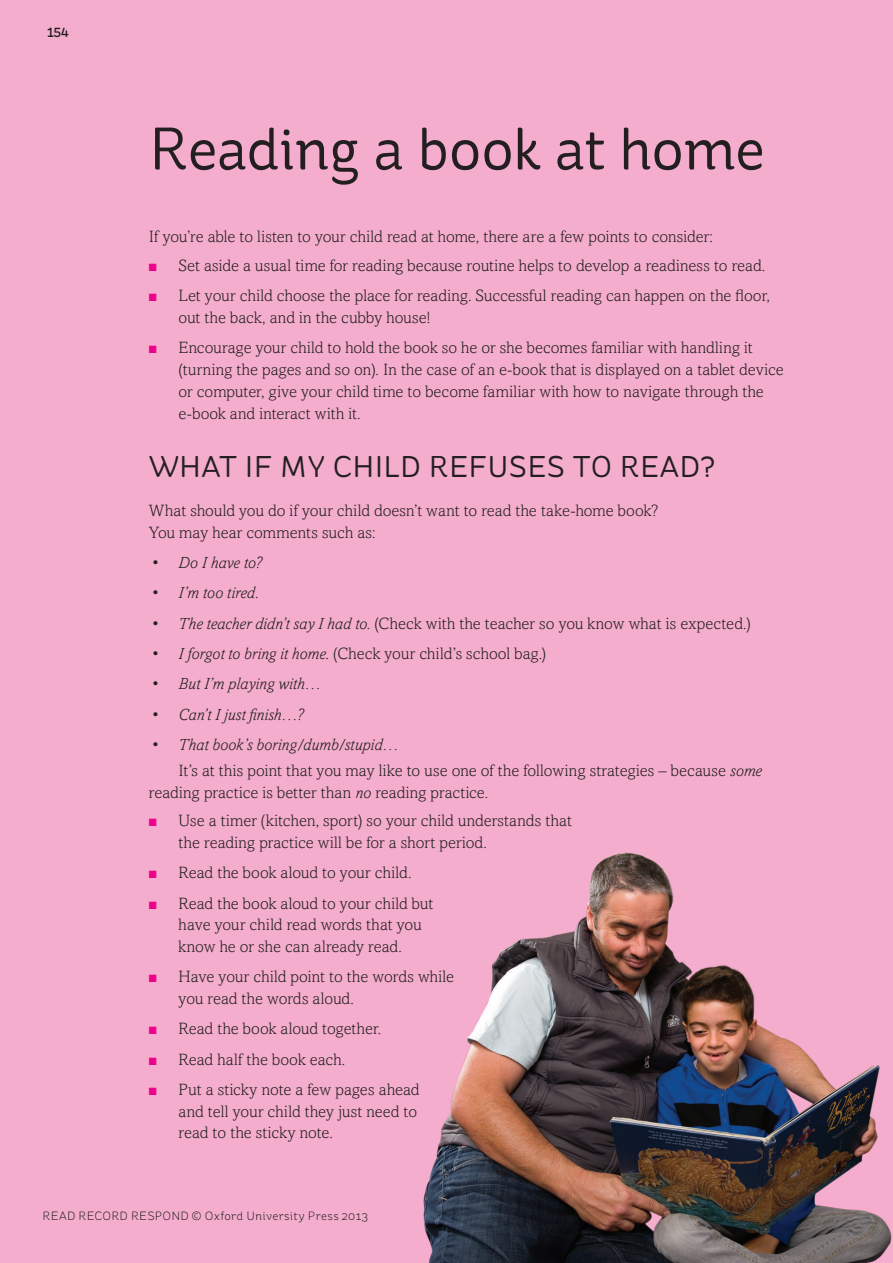
<style>
.page{position:relative;width:893px;height:1263px;background:#f5adce}
.page>*{position:absolute;margin:0;border:0;box-sizing:border-box;transform-origin:0 0}
.t1{font:60px "St Ryde";color:#231f20}
.t2{font:30px "St Ryde";letter-spacing:.01em;color:#231f20}
.t3{font:300 16.5px/21.8px "Amasis MT Std";letter-spacing:.005em;color:#231f20}
.t4{font:italic 300 16.5px "Amasis MT Std";letter-spacing:.005em;color:#231f20}
.t5{font:500 13.5px "St Ryde";color:#231f20}
.t6{font:300 12px "St Ryde";letter-spacing:.02em;color:#231f20}
.s1{color:#ed028c}
.s2{font-style:normal}
.s3{font-style:italic}
</style>
<div class="page">
<img style="left:423px;top:852px;width:469px;height:411px">
<p class="t5" style="left:47px;top:24px;width:23px">154</p>
<h1 class="t1" style="left:149px;top:113px;width:618px">READING A BOOK AT HOME</h1>
<p class="t3" style="left:149px;top:226px;width:566px">If you’re able to listen to your child read at home, there are a few points to consider:</p>
<p class="t3" style="left:149px;top:255px;width:618px"><span class="s1">■</span> Set aside a usual time for reading because routine helps to develop a readiness to read.</p>
<p class="t3" style="left:179px;top:285px;width:593px;text-indent:-30px"><span class="s1">■</span> Let your child choose the place for reading. Successful reading can happen on the floor, out the back, and in the cubby house!</p>
<p class="t3" style="left:179px;top:337px;width:606px;text-indent:-30px"><span class="s1">■</span> Encourage your child to hold the book so he or she becomes familiar with handling it (turning the pages and so on). In the case of an e-book that is displayed on a tablet device or computer, give your child time to become familiar with how to navigate through the e-book and interact with it.</p>
<h2 class="t2" style="left:149px;top:449px;width:568px">WHAT IF MY CHILD REFUSES TO READ?</h2>
<p class="t3" style="left:149px;top:500px;width:511px">What should you do if your child doesn’t want to read the take-home book?<br>You may hear comments such as:</p>
<p class="t4" style="left:152px;top:554px;width:112px"><span class="s2">•</span> Do I have to?</p>
<p class="t4" style="left:152px;top:584px;width:108px"><span class="s2">•</span> I’m too tired<span class="s2">.</span></p>
<p class="t3" style="left:152px;top:612px;width:600px">• <span class="s3">The teacher didn’t say I had to</span>. (Check with the teacher so you know what is expected.)</p>
<p class="t3" style="left:152px;top:642px;width:396px">• <span class="s3">I forgot to bring it home</span>. (Check your child’s school bag.)</p>
<p class="t4" style="left:152px;top:675px;width:171px"><span class="s2">•</span> But I’m playing with…</p>
<p class="t4" style="left:152px;top:705px;width:153px"><span class="s2">•</span> Can’t I just finish…?</p>
<p class="t3" style="left:179px;top:731px;width:585px;line-height:26px;text-indent:-27px">• <span class="s3">That book’s boring/dumb/stupid…<br></span>It’s at this point that you may like to use one of the following strategies – because <span class="s3">some</span></p>
<p class="t3" style="left:149px;top:781px;width:341px">reading practice is better than <span class="s3">no</span> reading practice.</p>
<p class="t3" style="left:179px;top:810px;width:395px;text-indent:-30px"><span class="s1">■</span> Use a timer (kitchen, sport) so your child understands that the reading practice will be for a short period.</p>
<p class="t3" style="left:149px;top:862px;width:264px"><span class="s1">■</span> Read the book aloud to your child.</p>
<p class="t3" style="left:179px;top:892px;width:256px;text-indent:-30px"><span class="s1">■</span> Read the book aloud to your child but have your child read words that you know he or she can already read.</p>
<p class="t3" style="left:179px;top:966px;width:277px;text-indent:-30px"><span class="s1">■</span> Have your child point to the words while you read the words aloud.</p>
<p class="t3" style="left:149px;top:1018px;width:234px"><span class="s1">■</span> Read the book aloud together.</p>
<p class="t3" style="left:149px;top:1048px;width:198px"><span class="s1">■</span> Read half the book each.</p>
<p class="t3" style="left:179px;top:1078px;width:242px;text-indent:-30px"><span class="s1">■</span> Put a sticky note a few pages ahead and tell your child they just need to read to the sticky note.</p>
<p class="t6" style="left:43px;top:1209px;width:327px">READ RECORD RESPOND © Oxford University Press 2013</p>
</div>
